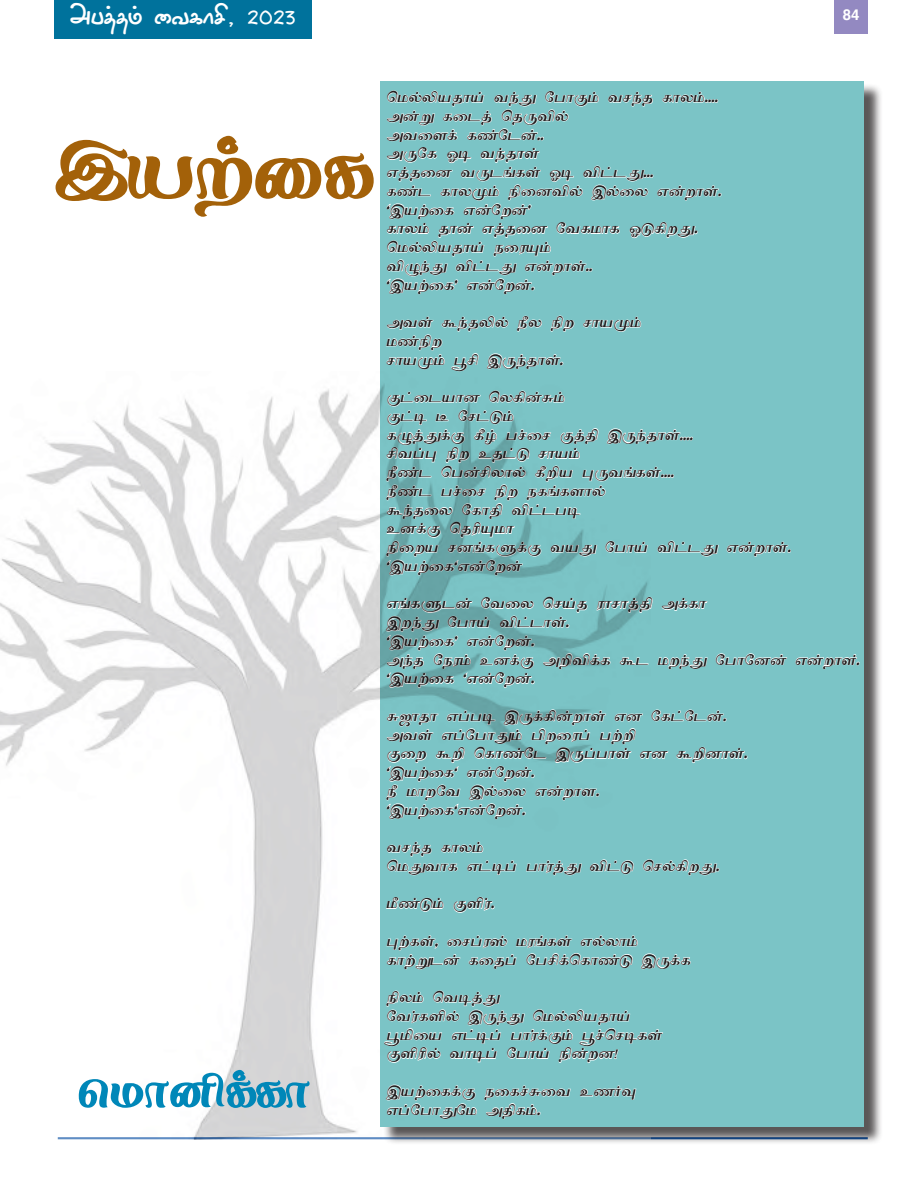
<style>
.page{position:relative;width:918px;height:1188px;background:#fff}
.page>*{position:absolute;margin:0;border:0;box-sizing:border-box;transform-origin:0 0}
.t1{font:90px "Angelica 2";color:#a36109}
.t2{font:54px "Angelica 2";color:#0087b8}
.t3{font:30px "Christina Script";color:#fff}
.t4{font:700 18px/18.8px "Gnanapragasam";color:#231f20}
.t5{font:700 15px "Helvetica";color:#fff}
</style>
<div class="page">
<div style="left:834px;top:0;width:34px;height:33px;background:#9389c1"></div>
<div style="left:54px;top:0;width:258px;height:39px;background:#00729c"></div>
<img style="left:0;top:389px;width:382px;height:750px">
<div style="left:382px;top:83px;width:501px;height:1062px;background:#231f20;opacity:.75"></div>
<div style="left:380px;top:81px;width:484px;height:1045px;background:#7bc4c6"></div>
<svg style="left:386px;top:90px;width:336px;height:205px"></svg>
<svg style="left:583px;top:316px;width:59px;height:16px"></svg>
<svg style="left:386px;top:315px;width:189px;height:57px"></svg>
<svg style="left:386px;top:390px;width:474px;height:430px"></svg>
<svg style="left:387px;top:841px;width:130px;height:35px"></svg>
<svg style="left:526px;top:860px;width:56px;height:16px"></svg>
<svg style="left:590px;top:859px;width:44px;height:16px"></svg>
<svg style="left:642px;top:859px;width:78px;height:17px"></svg>
<svg style="left:386px;top:897px;width:58px;height:15px"></svg>
<svg style="left:453px;top:896px;width:42px;height:17px"></svg>
<svg style="left:386px;top:935px;width:305px;height:35px"></svg>
<svg style="left:384px;top:990px;width:279px;height:73px"></svg>
<svg style="left:580px;top:1085px;width:57px;height:15px"></svg>
<svg style="left:386px;top:1084px;width:91px;height:35px"></svg>
<svg style="left:484px;top:1085px;width:87px;height:35px"></svg>
<p class="t3" style="left:70px;top:0;width:227px">mgj;jk; itfhrp. 2023</p>
<p class="t5" style="left:843px;top:3px;width:18px">84</p>
<p class="t1" style="left:54px;top:127px;width:319px">,aw;if</p>
<p class="t2" style="left:78px;top:1065px;width:234px">bkhdpf;fh</p>
<p class="t4" style="left:387px;top:89px;width:336px">bky;ypajha; te;J nghFk; tre;j fhyk;//// md;W filj; bjUtpy;<br>mtisf; fz;nld;//<br>mUnf Xo te;jhs;<br>vj;jid tUl';fs; Xo tpl;lJ///<br>fz;l fhyKk; epidtpy; ,y;iy vd;whs;/ #,aw;if vd;nwd;*<br>fhyk; jhd; vj;jid ntfkhf XLfpwJ/ bky;ypajha; eiua[k;<br>tpGe;J tpl;lJ vd;whs;//<br>#,aw;if* vd;nwd;/</p>
<p class="t4" style="left:387px;top:314px;width:256px">mts; Te;jypy; ePy epw rhaKk; kz;epw<br>rhaKk; g{rp ,Ue;jhs;/</p>
<p class="t4" style="left:387px;top:389px;width:406px">Fl;ilahd byfpd;Rk;<br>Fl;o O nrl;Lk;<br>fGj;Jf;F fPH; gr;ir Fj;jp ,Ue;jhs;////<br>rptg;g[ epw cjl;L rhak;<br>ePz;l bgd;rpyhy; fPwpa g[Ut';fs;////<br>ePz;l gr;ir epw ef';fshy;<br>Te;jiy nfhjp tpl;lgo<br>cdf;F bjupa[kh<br>epiwa rd';fSf;F taJ ngha; tpl;lJ vd;whs;/ #,aw;if#vd;nwd;</p>
<p class="t4" style="left:387px;top:595px;width:474px">v';fSld; ntiy bra;j uhrhj;jp mf;fh<br>,we;J ngha; tpl;lhs;/<br>#,aw;if* vd;nwd;/<br>me;j neuk; cdf;F mwptpf;f Tl kwe;J nghndd; vd;whs/; #,aw;if #vd;nwd;/</p>
<p class="t4" style="left:387px;top:707px;width:362px">R$hjh vg;go ,Uf;fpd;whs; vd nfl;nld;/ mts; vg;nghJk; gpwiug; gw;wp<br>Fiw Twp bfhz;nl ,Ug;ghs; vd Twpdhs;/ #,aw;if# vd;nwd;/<br>eP khwnt ,y;iy vd;whs/<br>#,aw;if#vd;nwd;/</p>
<p class="t4" style="left:387px;top:839px;width:334px">tre;j fhyk;<br>bkJthf vl;og; ghu;j;J tpl;L bry;fpwJ/</p>
<p class="t4" style="left:387px;top:886px;width:253px;line-height:37.5px">kPz;Lk; Fspu;/<br>g[w;fs;. irg;u!; ku';fs; vy;yhk;</p>
<p class="t4" style="left:387px;top:942px;width:306px;line-height:37.5px">fhw;Wld; fijg; ngrpf;bfhz;L ,Uf;f epyk; btoj;J</p>
<p class="t4" style="left:387px;top:1007px;width:277px">ntu;fspy; ,Ue;J bky;ypajha; g{kpia vl;og; ghu;f;Fk; g{r;brofs;<br>Fspupy; thog; ngha; epd;wd&gt;</p>
<p class="t4" style="left:387px;top:1082px;width:257px">,aw;iff;F eifr;Rit czqt[ vg;nghJnk mjpfk;/</p>
</div>
